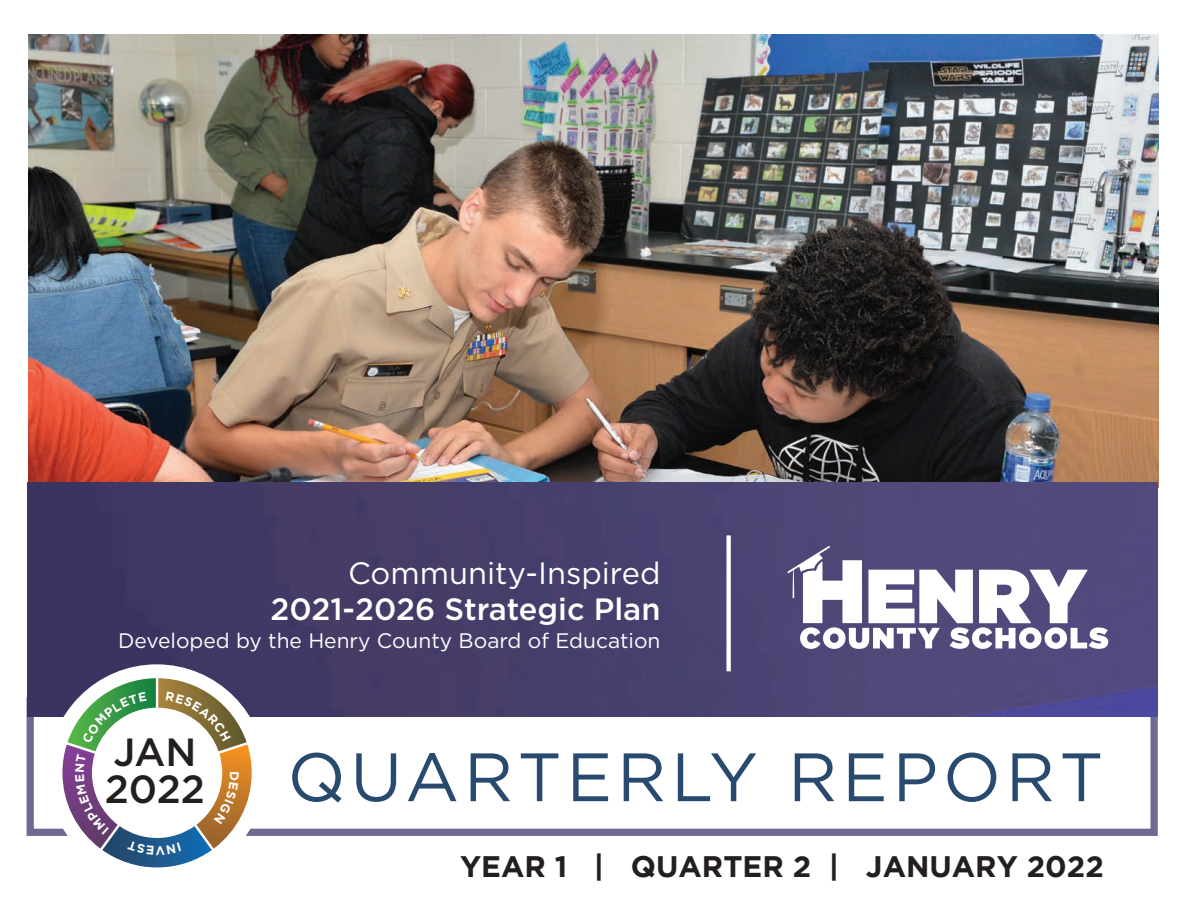
<style>
.page{position:relative;width:1188px;height:918px;background:#fff}
.page>*{position:absolute;margin:0;border:0;box-sizing:border-box;transform-origin:0 0}
.t1{font:68.25px "Gotham";letter-spacing:.07em;color:#294a6f}
.t2{font:500 39.3px/36.3px "Gotham";color:#231f20}
.t3{font:500 30.9px "Gotham";color:#fff}
.t4{font:30.9px "Gotham";color:#fff}
.t5{font:700 29.55px "Gotham";color:#231f20}
.t6{font:21px "Gotham";color:#fff}
</style>
<div class="page">
<img style="left:28px;top:34px;width:1131px;height:454px">
<div style="left:27px;top:697px;width:1131px;height:139px;border:7px solid #51497d"></div>
<img style="left:27px;top:482px;width:1131px;height:234px">
<svg style="left:787px;top:546px;width:321px;height:103px"></svg>
<div style="left:726px;top:535px;width:5px;height:136px;background:#fff"></div>
<div style="left:48px;top:664px;width:218px;height:218px;background:#fff;border-radius:50%"></div>
<svg style="left:62px;top:678px;width:190px;height:189px"></svg>
<h3 class="t4" style="left:348px;top:554px;width:314px">Community-Inspired</h3>
<h3 class="t3" style="left:271px;top:589px;width:391px">2021-2026 Strategic Plan</h3>
<p class="t6" style="left:118px;top:627px;width:544px">Developed by the Henry County Board of Education</p>
<h2 class="t2" style="left:105px;top:734px;width:102px">JAN<br>2022</h2>
<h1 class="t1" style="left:288px;top:733px;width:818px">QUARTERLY REPORT</h1>
<h3 class="t5" style="left:460px;top:849px;width:645px">YEAR 1 | QUARTER 2 | JANUARY 2022</h3>
</div>
